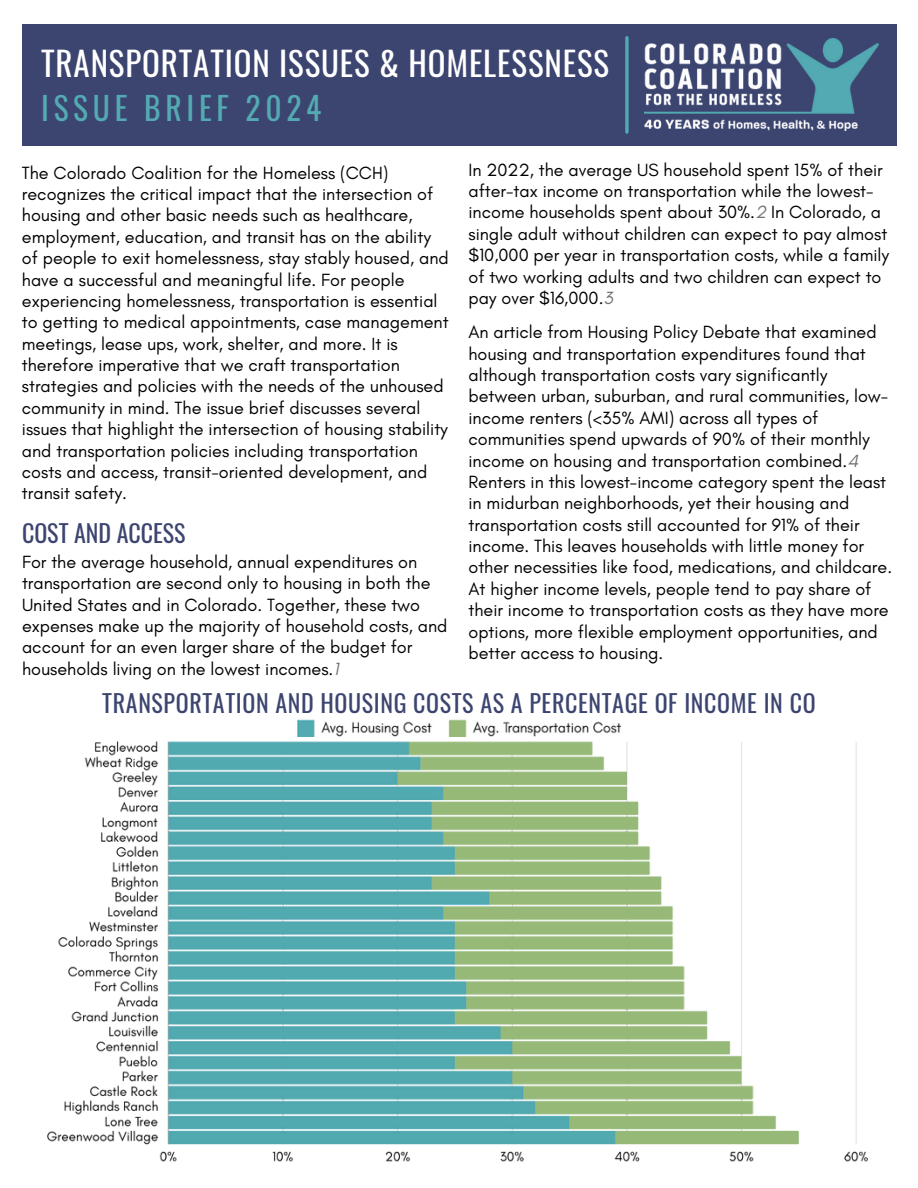
<style>
.page{position:relative;width:918px;height:1188px;background:#fff}
.page>*{position:absolute;margin:0;border:0;box-sizing:border-box;transform-origin:0 0}
.t1{font:33px "Oswald";letter-spacing:.025em;color:#fff}
.t2{font:31.5px "Oswald";letter-spacing:.15em;color:#53aab3}
.t3{font:24px "Oswald";letter-spacing:.025em;color:#3c4570}
.t4{font:24px "Oswald";color:#3c4570}
.t5{font:18px/21.3px "Glacial Indifference";color:#000}
.s1{font-style:italic;color:#737373}
</style>
<div class="page">
<div style="left:22px;top:24px;width:874px;height:122px;background:#3c4570"></div>
<img style="left:645px;top:39px;width:234px;height:92px">
<svg style="left:625px;top:38px;width:4px;height:94px"></svg>
<img style="left:47px;top:741px;width:821px;height:421px">
<svg style="left:54px;top:857px;width:1px;height:18px"></svg>
<img style="left:297px;top:719px;width:325px;height:17px">
<p class="t1" style="left:41px;top:37px;width:569px">TRANSPORTATION ISSUES &amp; HOMELESSNESS</p>
<h2 class="t2" style="left:41px;top:83px;width:282px">ISSUE BRIEF 2024</h2>
<p class="t5" style="left:22px;top:162px;width:428px">The Colorado Coalition for the Homeless (CCH) recognizes the critical impact that the intersection of housing and other basic needs such as healthcare, employment, education, and transit has on the ability of people to exit homelessness, stay stably housed, and have a successful and meaningful life. For people experiencing homelessness, transportation is essential to getting to medical appointments, case management meetings, lease ups, work, shelter, and more. It is therefore imperative that we craft transportation strategies and policies with the needs of the unhoused community in mind. The issue brief discusses several issues that highlight the intersection of housing stability and transportation policies including transportation costs and access, transit-oriented development, and transit safety.</p>
<p class="t5" style="left:468px;top:159px;width:422px">In 2022, the average US household spent 15% of their after-tax income on transportation while the lowest&shy;income households spent about 30%.<span class="s1">2</span> In Colorado, a single adult without children can expect to pay almost $10,000 per year in transportation costs, while a family of two working adults and two children can expect to pay over $16,000.<span class="s1">3</span></p>
<h2 class="t4" style="left:22px;top:514px;width:165px">COST AND ACCESS</h2>
<p class="t5" style="left:22px;top:551px;width:427px">For the average household, annual expenditures on transportation are second only to housing in both the United States and in Colorado. Together, these two expenses make up the majority of household costs, and account for an even larger share of the budget for households living on the lowest incomes.<span class="s1">1</span></p>
<p class="t3" style="left:102px;top:684px;width:715px">TRANSPORTATION AND HOUSING COSTS AS A PERCENTAGE OF INCOME IN CO</p>
<p class="t5" style="left:468px;top:321px;width:425px">An article from Housing Policy Debate that examined housing and transportation expenditures found that although transportation costs vary significantly between urban, suburban, and rural communities, low&shy;income renters (&lt;35% AMI) across all types of communities spend upwards of 90% of their monthly income on housing and transportation combined.<span class="s1">4<br></span>Renters in this lowest-income category spent the least in midurban neighborhoods, yet their housing and transportation costs still accounted for 91% of their income. This leaves households with little money for other necessities like food, medications, and childcare.<br>At higher income levels, people tend to pay share of their income to transportation costs as they have more options, more flexible employment opportunities, and better access to housing.</p>
</div>
